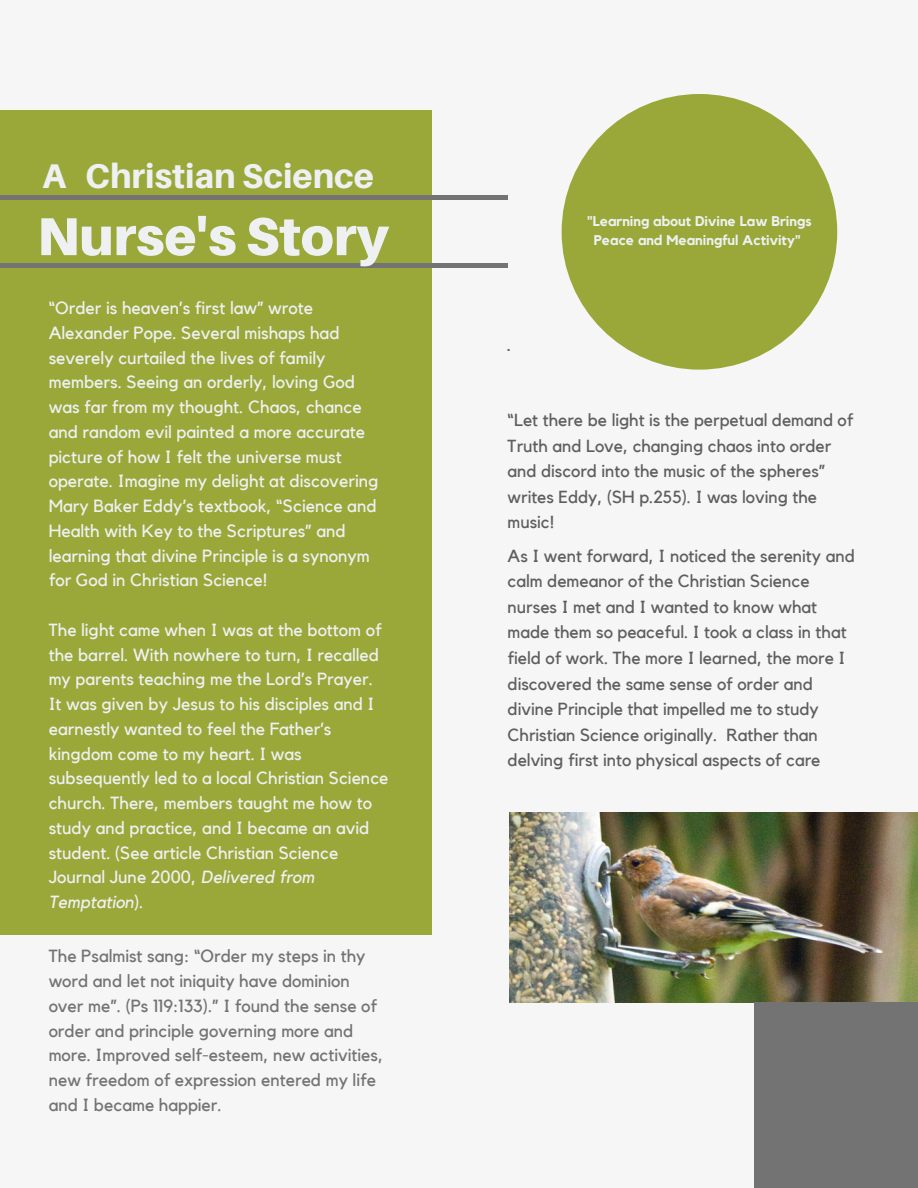
<style>
.page{position:relative;width:918px;height:1188px;background:#f6f6f6}
.page>*{position:absolute;margin:0;border:0;box-sizing:border-box;transform-origin:0 0}
.t1{font:900 53.4px "Aileron";color:#eff0f2}
.t2{font:800 34.35px "Aileron";color:#eff0f2}
.t3{font:17.55px/24.8px "Kollektif";color:#eff0f2}
.t4{font:17.55px/24.8px "Kollektif";color:#737373}
.t5{font:17.4px/25.5px "Kollektif";color:#5e5e5e}
.t6{font:700 14.1px/18.9px "Kollektif";color:#eff0f2;text-align:center}
.t7{font:6.9px "Kollektif";color:#000}
.s1{font-style:italic}
</style>
<div class="page">
<img style="left:509px;top:812px;width:409px;height:190px">
<div style="left:0;top:110px;width:432px;height:825px;background:#99a839"></div>
<hr style="left:0;top:263px;width:508px;height:4px;background:#737373">
<hr style="left:0;top:196px;width:508px;height:4px;background:#737373">
<div style="left:754px;top:1002px;width:164px;height:186px;background:#737373"></div>
<div style="left:562px;top:94px;width:275px;height:276px;background:#99a839;border-radius:50%"></div>
<h2 class="t2" style="left:42px;top:154px;width:333px">A Christian Science</h2>
<h1 class="t1" style="left:37px;top:203px;width:353px">Nurse's Story</h1>
<p class="t3" style="left:49px;top:296px;width:331px">“Order is heaven’s first law” wrote Alexander Pope. Several mishaps had severely curtailed the lives of family members. Seeing an orderly, loving God was far from my thought. Chaos, chance and random evil painted a more accurate picture of how I felt the universe must operate. Imagine my delight at discovering Mary Baker Eddy’s textbook, “Science and Health with Key to the Scriptures” and learning that divine Principle is a synonym for God in Christian Science!</p>
<p class="t3" style="left:49px;top:618px;width:341px">The light came when I was at the bottom of the barrel. With nowhere to turn, I recalled my parents teaching me the Lord’s Prayer.<br>It was given by Jesus to his disciples and I earnestly wanted to feel the Father’s kingdom come to my heart. I was subsequently led to a local Christian Science church. There, members taught me how to study and practice, and I became an avid student. (See article Christian Science Journal June 2000, <span class="s1">Delivered from Temptation</span>).</p>
<p class="t4" style="left:49px;top:945px;width:336px">The Psalmist sang: “Order my steps in thy word and let not iniquity have dominion over me”. (Ps 119:133).” I found the sense of order and principle governing more and more. Improved self-esteem, new activities, new freedom of expression entered my life and I became happier.</p>
<p class="t7" style="left:508px;top:348px;width:4px">“</p>
<p class="t6" style="left:587px;top:213px;width:226px">"Learning about Divine Law Brings<br>Peace and Meaningful Activity"</p>
<p class="t5" style="left:508px;top:408px;width:347px">“Let there be light is the perpetual demand of Truth and Love, changing chaos into order and discord into the music of the spheres” writes Eddy, (SH p.255). I was loving the music!</p>
<p class="t5" style="left:508px;top:544px;width:349px">As I went forward, I noticed the serenity and calm demeanor of the Christian Science nurses I met and I wanted to know what made them so peaceful. I took a class in that field of work. The more I learned, the more I discovered the same sense of order and divine Principle that impelled me to study Christian Science originally. Rather than delving first into physical aspects of care</p>
</div>
